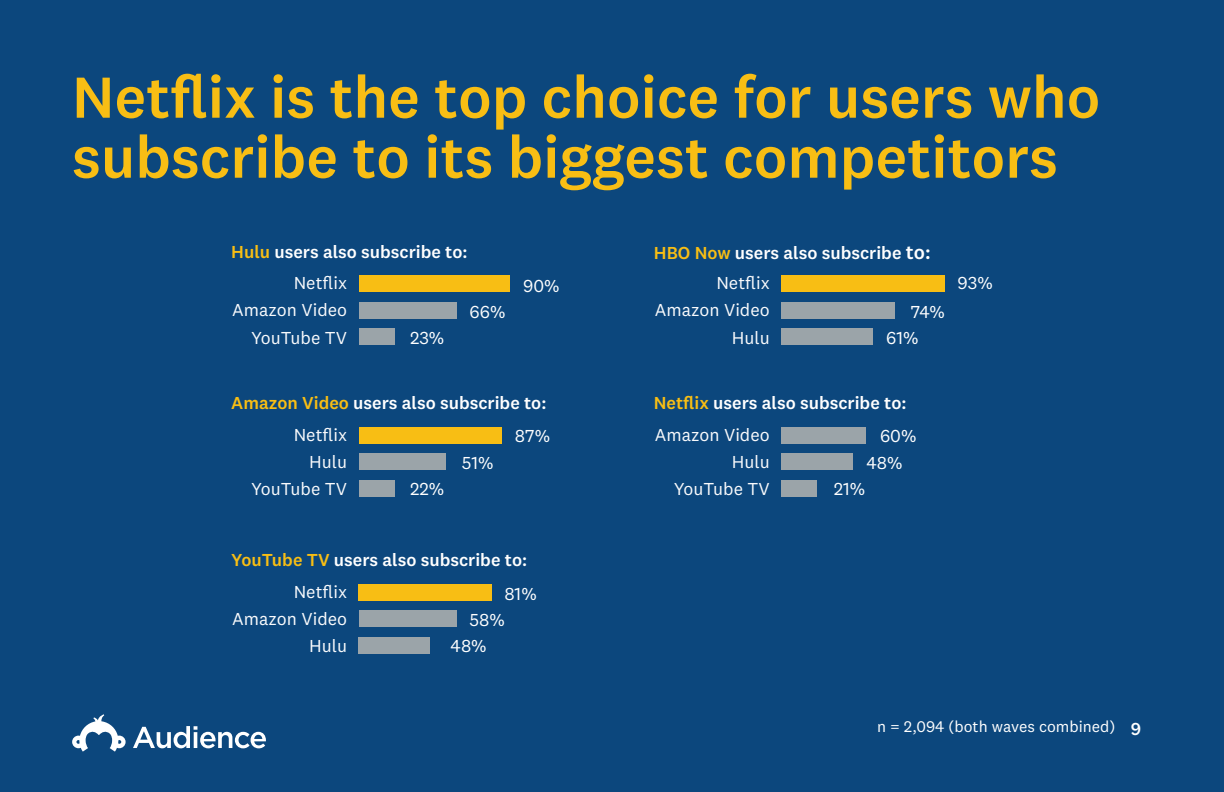
<style>
.page{position:relative;width:1224px;height:792px;background:#0c477d}
.page>*{position:absolute;margin:0;border:0;box-sizing:border-box;transform-origin:0 0}
.t1{font:500 60px/60px "National 2";color:#f8be14}
.t2{font:500 18px "National 2";color:#fff}
.t3{font:18px/27.3px "National 2";color:#f9fafc;text-align:right}
.t4{font:18px "National 2";color:#fff}
.t5{font:16px "National 2";color:#fff}
.s1{color:#f8be14}
.s2{font-size:20px}
.s3{font-weight:500;font-size:18px}
</style>
<div class="page">
<div style="left:359px;top:275px;width:150px;height:17px;background:#f8be14"></div>
<div style="left:781px;top:275px;width:164px;height:17px;background:#f8be14"></div>
<div style="left:359px;top:427px;width:142px;height:17px;background:#f8be14"></div>
<div style="left:781px;top:427px;width:85px;height:17px;background:#9ba4a9"></div>
<div style="left:359px;top:584px;width:133px;height:17px;background:#f8be14"></div>
<div style="left:359px;top:302px;width:98px;height:16px;background:#9ba4a9"></div>
<div style="left:781px;top:302px;width:114px;height:16px;background:#9ba4a9"></div>
<div style="left:359px;top:453px;width:86px;height:17px;background:#9ba4a9"></div>
<div style="left:781px;top:453px;width:72px;height:17px;background:#9ba4a9"></div>
<div style="left:359px;top:610px;width:98px;height:17px;background:#9ba4a9"></div>
<div style="left:359px;top:328px;width:35px;height:17px;background:#9ba4a9"></div>
<div style="left:781px;top:328px;width:92px;height:17px;background:#9ba4a9"></div>
<div style="left:359px;top:480px;width:35px;height:16px;background:#9ba4a9"></div>
<div style="left:781px;top:480px;width:36px;height:16px;background:#9ba4a9"></div>
<div style="left:359px;top:637px;width:71px;height:16px;background:#9ba4a9"></div>
<svg style="left:72px;top:714px;width:54px;height:38px"></svg>
<svg style="left:133px;top:726px;width:133px;height:22px"></svg>
<h1 class="t1" style="left:72px;top:67px;width:1030px">Netflix is the top choice for users who subscribe to its biggest competitors</h1>
<p class="t2" style="left:231px;top:240px;width:238px"><span class="s1">Hulu</span> users also subscribe to:</p>
<p class="t2" style="left:654px;top:242px;width:278px"><span class="s1">HBO Now</span> users also subscribe <span class="s2">to:</span></p>
<p class="t3" style="left:232px;top:269px;width:116px">Netflix<br>Amazon Video<br>YouTube TV</p>
<p class="t3" style="left:655px;top:269px;width:116px">Netflix<br>Amazon Video<br>Hulu</p>
<p class="t4" style="left:523px;top:275px;width:38px">90%</p>
<p class="t4" style="left:958px;top:272px;width:37px">93%</p>
<p class="t4" style="left:469px;top:301px;width:37px">66%</p>
<p class="t4" style="left:911px;top:301px;width:36px">74%</p>
<p class="t4" style="left:410px;top:327px;width:36px">23%</p>
<p class="t4" style="left:886px;top:327px;width:34px">61%</p>
<p class="t2" style="left:231px;top:392px;width:317px"><span class="s1">Amazon Video</span> users also subscribe to:</p>
<p class="t2" style="left:654px;top:392px;width:254px"><span class="s1">Netflix</span> users also subscribe to:</p>
<p class="t3" style="left:251px;top:421px;width:98px">Netflix<br>Hulu<br>YouTube TV</p>
<p class="t3" style="left:655px;top:421px;width:116px">Amazon Video<br>Hulu<br>YouTube TV</p>
<p class="t4" style="left:515px;top:425px;width:37px">87%</p>
<p class="t4" style="left:880px;top:425px;width:38px">60%</p>
<p class="t4" style="left:462px;top:452px;width:34px">51%</p>
<p class="t4" style="left:866px;top:452px;width:38px">48%</p>
<p class="t4" style="left:410px;top:478px;width:36px">22%</p>
<p class="t4" style="left:834px;top:478px;width:33px">21%</p>
<p class="t2" style="left:231px;top:549px;width:297px"><span class="s1">YouTube TV</span> users also subscribe to:</p>
<p class="t3" style="left:232px;top:578px;width:116px">Netflix<br>Amazon Video<br>Hulu</p>
<p class="t4" style="left:504px;top:583px;width:34px">81%</p>
<p class="t4" style="left:469px;top:609px;width:37px">58%</p>
<p class="t4" style="left:451px;top:635px;width:38px">48%</p>
<p class="t5" style="left:877px;top:717px;width:266px">n = 2,094 (both waves combined) <span class="s3">9</span></p>
</div>
